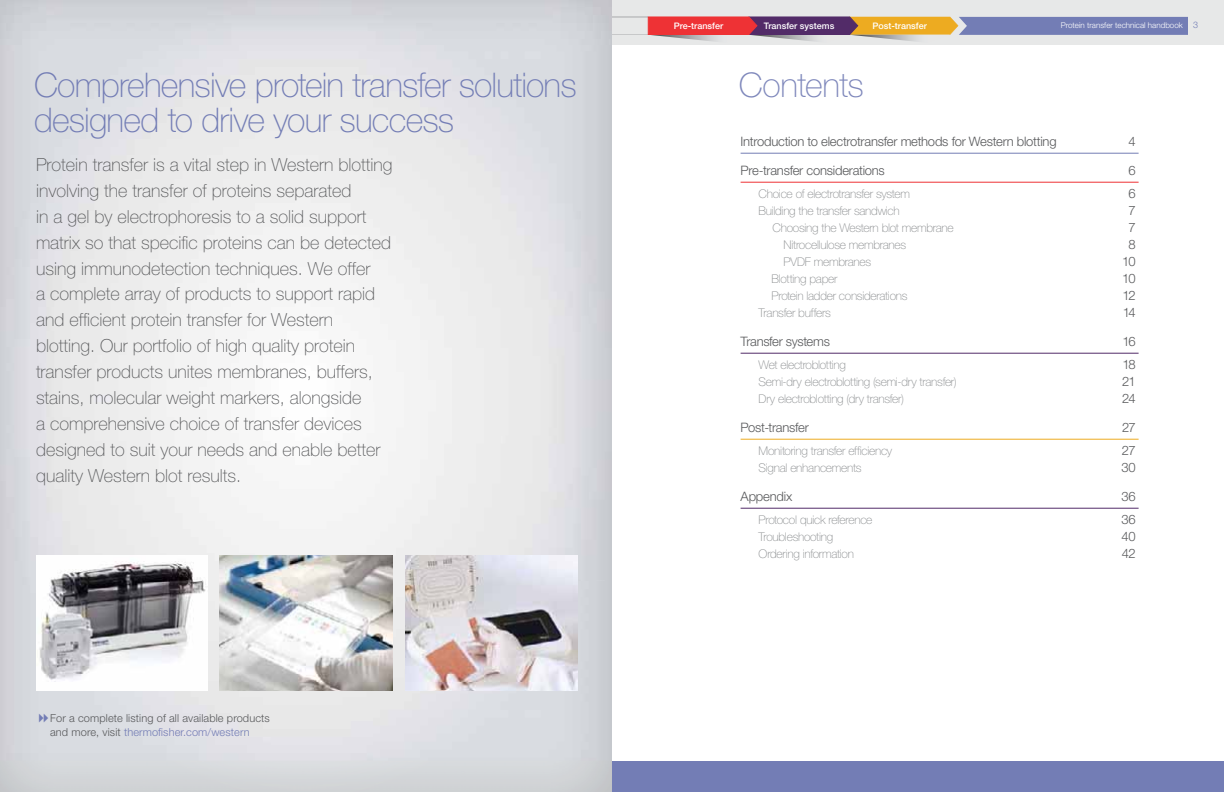
<style>
.page{position:relative;width:1224px;height:792px;background:#fff}
.page>*{position:absolute;margin:0;border:0;box-sizing:border-box;transform-origin:0 0}
.t1{font:100 34px/35px "Helvetica Neue LT Std";letter-spacing:-.025em;color:#737db5}
.t2{font:100 34px "Helvetica Neue LT Std";letter-spacing:-.02em;color:#7e87bb}
.t3{font:100 18px/26px "Helvetica Neue LT Std";color:#58595b}
.t4{font:300 13px "Helvetica Neue LT Std";letter-spacing:-.02em;color:#58595b}
.t5{font:100 12px "Helvetica Neue LT Std";letter-spacing:-.025em;color:#878a8c}
.t6{font:300 11px/14px "Helvetica Neue LT Std";letter-spacing:.01em;color:#58595b}
.t7{font:500 9px "Helvetica Neue LT Std";color:#fff}
.t8{font:300 8px "Helvetica Neue LT Std";color:#fff}
.s1{color:#737db5}
.s2{font-size:9px;color:#737db5}
</style>
<div class="page">
<div style="left:612px;top:761px;width:612px;height:31px;background:#737db5"></div>
<div style="left:612px;top:0;width:612px;height:45px;background:#e7e8e8"></div>
<hr style="left:741px;top:153px;width:398px;height:1px;background:#737db5">
<hr style="left:741px;top:182px;width:398px;height:1px;background:#ee3235">
<hr style="left:741px;top:353px;width:398px;height:1px;background:#522b68">
<hr style="left:741px;top:439px;width:398px;height:1px;background:#edab21">
<hr style="left:741px;top:508px;width:398px;height:1px;background:#522b68">
<img style="left:0;top:0;width:612px;height:792px">
<img style="left:220px;top:555px;width:172px;height:136px">
<img style="left:406px;top:555px;width:172px;height:136px">
<img style="left:36px;top:555px;width:171px;height:136px">
<hr style="left:612px;top:17px;width:36px;height:1px;background:#a8aaac">
<hr style="left:612px;top:34px;width:36px;height:1px;background:#a8aaac">
<img style="left:661px;top:36px;width:256px;height:5px">
<svg style="left:648px;top:16px;width:540px;height:20px;background:#a2727b"></svg>
<svg style="left:39px;top:714px;width:9px;height:8px"></svg>
<h1 class="t1" style="left:34px;top:71px;width:544px">Comprehensive protein transfer solutions designed to drive your success</h1>
<p class="t3" style="left:36px;top:153px;width:358px">Protein transfer is a vital step in Western blotting involving the transfer of proteins separated<br>in a gel by electrophoresis to a solid support matrix so that specific proteins can be detected using immunodetection techniques. We offer<br>a complete array of products to support rapid and efficient protein transfer for Western blotting. Our portfolio of high quality protein transfer products unites membranes, buffers, stains, molecular weight markers, alongside<br>a comprehensive choice of transfer devices designed to suit your needs and enable better quality Western blot results.</p>
<p class="t6" style="left:50px;top:712px;width:221px">For a complete listing of all available products and more, visit <span class="s1">thermofisher.com/western</span></p>
<p class="t7" style="left:674px;top:22px;width:51px">Pre-transfer</p>
<p class="t7" style="left:764px;top:22px;width:72px">Transfer systems</p>
<p class="t7" style="left:872px;top:22px;width:56px">Post-transfer</p>
<p class="t8" style="left:1061px;top:23px;width:139px">Protein transfer technical handbook <span class="s2">3</span></p>
<h1 class="t2" style="left:739px;top:73px;width:127px">Contents</h1>
<p class="t4" style="left:741px;top:136px;width:317px">Introduction to electrotransfer methods for Western blotting</p>
<p class="t4" style="left:1128px;top:136px;width:9px">4</p>
<p class="t4" style="left:741px;top:165px;width:146px">Pre-transfer considerations</p>
<p class="t4" style="left:1128px;top:165px;width:9px">6</p>
<p class="t5" style="left:759px;top:189px;width:153px">Choice of electrotransfer system</p>
<p class="t4" style="left:1128px;top:188px;width:9px">6</p>
<p class="t5" style="left:759px;top:206px;width:143px">Building the transfer sandwich</p>
<p class="t4" style="left:1128px;top:205px;width:9px">7</p>
<p class="t5" style="left:773px;top:223px;width:183px">Choosing the Western blot membrane</p>
<p class="t4" style="left:1128px;top:222px;width:9px">7</p>
<p class="t5" style="left:784px;top:240px;width:124px">Nitrocellulose membranes</p>
<p class="t4" style="left:1128px;top:239px;width:9px">8</p>
<p class="t5" style="left:784px;top:257px;width:89px">PVDF membranes</p>
<p class="t4" style="left:1122px;top:256px;width:15px">10</p>
<p class="t5" style="left:772px;top:274px;width:67px">Blotting paper</p>
<p class="t4" style="left:1122px;top:273px;width:15px">10</p>
<p class="t5" style="left:772px;top:291px;width:137px">Protein ladder considerations</p>
<p class="t4" style="left:1122px;top:290px;width:15px">12</p>
<p class="t5" style="left:759px;top:308px;width:74px">Transfer buffers</p>
<p class="t4" style="left:1123px;top:307px;width:14px">14</p>
<p class="t4" style="left:741px;top:336px;width:91px">Transfer systems</p>
<p class="t4" style="left:1122px;top:336px;width:15px">16</p>
<p class="t5" style="left:759px;top:360px;width:89px">Wet electroblotting</p>
<p class="t4" style="left:1122px;top:359px;width:15px">18</p>
<p class="t5" style="left:759px;top:377px;width:200px">Semi-dry electroblotting (semi-dry transfer)</p>
<p class="t4" style="left:1122px;top:376px;width:15px">21</p>
<p class="t5" style="left:759px;top:394px;width:147px">Dry electroblotting (dry transfer)</p>
<p class="t4" style="left:1122px;top:393px;width:15px">24</p>
<p class="t4" style="left:741px;top:422px;width:70px">Post-transfer</p>
<p class="t4" style="left:1122px;top:422px;width:15px">27</p>
<p class="t5" style="left:759px;top:446px;width:135px">Monitoring transfer efficiency</p>
<p class="t4" style="left:1122px;top:445px;width:15px">27</p>
<p class="t5" style="left:759px;top:463px;width:104px">Signal enhancements</p>
<p class="t4" style="left:1122px;top:462px;width:16px">30</p>
<p class="t4" style="left:741px;top:491px;width:53px">Appendix</p>
<p class="t4" style="left:1121px;top:491px;width:16px">36</p>
<p class="t5" style="left:759px;top:515px;width:115px">Protocol quick reference</p>
<p class="t4" style="left:1121px;top:514px;width:16px">36</p>
<p class="t5" style="left:759px;top:532px;width:76px">Troubleshooting</p>
<p class="t4" style="left:1121px;top:531px;width:16px">40</p>
<p class="t5" style="left:759px;top:549px;width:97px">Ordering information</p>
<p class="t4" style="left:1122px;top:548px;width:15px">42</p>
</div>
